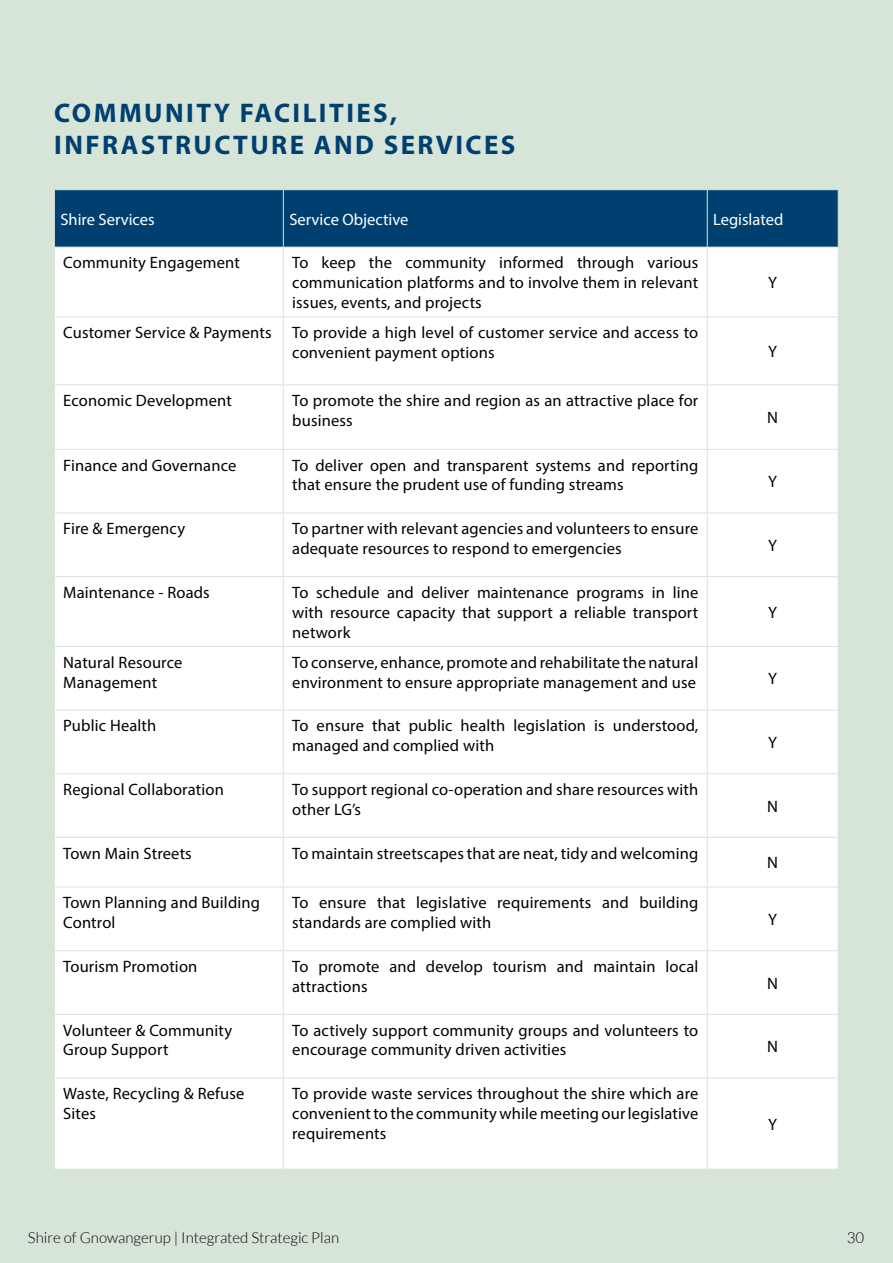
<style>
.page{position:relative;width:893px;height:1263px;background:#d7e5d9}
.page>*{position:absolute;margin:0;border:0;box-sizing:border-box;transform-origin:0 0}
.t1{font:700 27px/32.4px "Myriad Pro";letter-spacing:.09em;color:#004071}
.t2{font:16.5px/19.8px "Myriad Pro";letter-spacing:.01em;color:#000}
.t3{font:16.5px "Myriad Pro";color:#fff}
.t4{font:300 15px "Lato";color:#000}
</style>
<div class="page">
<div style="left:55px;top:190px;width:783px;height:57px;background:#004071"></div>
<div style="left:55px;top:248px;width:783px;height:921px;background:#fff"></div>
<hr style="left:283px;top:190px;width:1px;height:57px;background:#d7e5d9">
<hr style="left:707px;top:190px;width:1px;height:57px;background:#d7e5d9">
<hr style="left:283px;top:247px;width:1px;height:69px;background:#d7e5d9">
<hr style="left:707px;top:247px;width:1px;height:69px;background:#d7e5d9">
<hr style="left:54px;top:316px;width:229px;height:1px;background:#d7e5d9">
<hr style="left:283px;top:316px;width:424px;height:1px;background:#d7e5d9">
<hr style="left:283px;top:317px;width:1px;height:67px;background:#d7e5d9">
<hr style="left:707px;top:316px;width:132px;height:1px;background:#d7e5d9">
<hr style="left:707px;top:317px;width:1px;height:67px;background:#d7e5d9">
<hr style="left:54px;top:384px;width:229px;height:1px;background:#d7e5d9">
<hr style="left:283px;top:384px;width:424px;height:1px;background:#d7e5d9">
<hr style="left:283px;top:385px;width:1px;height:64px;background:#d7e5d9">
<hr style="left:707px;top:384px;width:132px;height:1px;background:#d7e5d9">
<hr style="left:707px;top:385px;width:1px;height:64px;background:#d7e5d9">
<hr style="left:54px;top:449px;width:229px;height:1px;background:#d7e5d9">
<hr style="left:283px;top:449px;width:424px;height:1px;background:#d7e5d9">
<hr style="left:283px;top:450px;width:1px;height:63px;background:#d7e5d9">
<hr style="left:707px;top:449px;width:132px;height:1px;background:#d7e5d9">
<hr style="left:707px;top:450px;width:1px;height:63px;background:#d7e5d9">
<hr style="left:54px;top:513px;width:229px;height:1px;background:#d7e5d9">
<hr style="left:283px;top:513px;width:424px;height:1px;background:#d7e5d9">
<hr style="left:283px;top:513px;width:1px;height:63px;background:#d7e5d9">
<hr style="left:707px;top:513px;width:132px;height:1px;background:#d7e5d9">
<hr style="left:707px;top:513px;width:1px;height:63px;background:#d7e5d9">
<hr style="left:54px;top:576px;width:229px;height:1px;background:#d7e5d9">
<hr style="left:283px;top:576px;width:424px;height:1px;background:#d7e5d9">
<hr style="left:283px;top:577px;width:1px;height:69px;background:#d7e5d9">
<hr style="left:707px;top:576px;width:132px;height:1px;background:#d7e5d9">
<hr style="left:707px;top:577px;width:1px;height:69px;background:#d7e5d9">
<hr style="left:54px;top:646px;width:229px;height:1px;background:#d7e5d9">
<hr style="left:283px;top:646px;width:424px;height:1px;background:#d7e5d9">
<hr style="left:283px;top:647px;width:1px;height:63px;background:#d7e5d9">
<hr style="left:707px;top:646px;width:132px;height:1px;background:#d7e5d9">
<hr style="left:707px;top:647px;width:1px;height:63px;background:#d7e5d9">
<hr style="left:54px;top:710px;width:229px;height:1px;background:#d7e5d9">
<hr style="left:283px;top:710px;width:424px;height:1px;background:#d7e5d9">
<hr style="left:283px;top:710px;width:1px;height:63px;background:#d7e5d9">
<hr style="left:707px;top:710px;width:132px;height:1px;background:#d7e5d9">
<hr style="left:707px;top:710px;width:1px;height:63px;background:#d7e5d9">
<hr style="left:54px;top:773px;width:229px;height:1px;background:#d7e5d9">
<hr style="left:283px;top:773px;width:424px;height:1px;background:#d7e5d9">
<hr style="left:283px;top:774px;width:1px;height:63px;background:#d7e5d9">
<hr style="left:707px;top:773px;width:132px;height:1px;background:#d7e5d9">
<hr style="left:707px;top:774px;width:1px;height:63px;background:#d7e5d9">
<hr style="left:54px;top:837px;width:229px;height:1px;background:#d7e5d9">
<hr style="left:283px;top:837px;width:424px;height:1px;background:#d7e5d9">
<hr style="left:283px;top:838px;width:1px;height:49px;background:#d7e5d9">
<hr style="left:707px;top:837px;width:132px;height:1px;background:#d7e5d9">
<hr style="left:707px;top:838px;width:1px;height:49px;background:#d7e5d9">
<hr style="left:54px;top:887px;width:229px;height:1px;background:#d7e5d9">
<hr style="left:283px;top:887px;width:424px;height:1px;background:#d7e5d9">
<hr style="left:283px;top:887px;width:1px;height:63px;background:#d7e5d9">
<hr style="left:707px;top:887px;width:132px;height:1px;background:#d7e5d9">
<hr style="left:707px;top:887px;width:1px;height:63px;background:#d7e5d9">
<hr style="left:54px;top:950px;width:229px;height:1px;background:#d7e5d9">
<hr style="left:283px;top:950px;width:424px;height:1px;background:#d7e5d9">
<hr style="left:283px;top:951px;width:1px;height:63px;background:#d7e5d9">
<hr style="left:707px;top:950px;width:132px;height:1px;background:#d7e5d9">
<hr style="left:707px;top:951px;width:1px;height:63px;background:#d7e5d9">
<hr style="left:54px;top:1014px;width:229px;height:1px;background:#d7e5d9">
<hr style="left:283px;top:1014px;width:424px;height:1px;background:#d7e5d9">
<hr style="left:283px;top:1015px;width:1px;height:62px;background:#d7e5d9">
<hr style="left:707px;top:1014px;width:132px;height:1px;background:#d7e5d9">
<hr style="left:707px;top:1015px;width:1px;height:62px;background:#d7e5d9">
<hr style="left:54px;top:1077px;width:229px;height:1px;background:#d7e5d9">
<hr style="left:283px;top:1077px;width:424px;height:1px;background:#d7e5d9">
<hr style="left:283px;top:1078px;width:1px;height:91px;background:#d7e5d9">
<hr style="left:707px;top:1077px;width:132px;height:1px;background:#d7e5d9">
<hr style="left:707px;top:1078px;width:1px;height:91px;background:#d7e5d9">
<h1 class="t1" style="left:54px;top:95px;width:463px">COMMUNITY FACILITIES,<br>INFRASTRUCTURE AND SERVICES</h1>
<p class="t3" style="left:60px;top:209px;width:96px">Shire Services</p>
<p class="t3" style="left:289px;top:209px;width:121px">Service Objective</p>
<p class="t3" style="left:713px;top:209px;width:72px">Legislated</p>
<p class="t2" style="left:63px;top:253px;width:178px">Community Engagement</p>
<p class="t2" style="left:292px;top:253px;width:408px;text-align:justify">To keep the community informed through various communication platforms and to involve them in relevant issues, events, and projects</p>
<p class="t2" style="left:768px;top:272px;width:10px">Y</p>
<p class="t2" style="left:292px;top:322px;width:408px;text-indent:-229px">Customer Service &amp; Payments To provide a high level of customer service and access to convenient payment options</p>
<p class="t2" style="left:63px;top:390px;width:170px">Economic Development</p>
<p class="t2" style="left:292px;top:390px;width:408px">To promote the shire and region as an attractive place for business</p>
<p class="t2" style="left:63px;top:455px;width:175px">Finance and Governance</p>
<p class="t2" style="left:292px;top:455px;width:408px">To deliver open and transparent systems and reporting that ensure the prudent use of funding streams</p>
<p class="t2" style="left:63px;top:519px;width:123px">Fire &amp; Emergency</p>
<p class="t2" style="left:292px;top:519px;width:408px">To partner with relevant agencies and volunteers to ensure adequate resources to respond to emergencies</p>
<p class="t2" style="left:63px;top:582px;width:148px">Maintenance - Roads</p>
<p class="t2" style="left:292px;top:582px;width:408px;text-align:justify">To schedule and deliver maintenance programs in line with resource capacity that support a reliable transport network</p>
<p class="t2" style="left:63px;top:652px;width:121px">Natural Resource<br>Management</p>
<p class="t2" style="left:292px;top:652px;width:408px">To conserve, enhance, promote and rehabilitate the natural environment to ensure appropriate management and use</p>
<p class="t2" style="left:63px;top:716px;width:95px">Public Health</p>
<p class="t2" style="left:292px;top:716px;width:408px">To ensure that public health legislation is understood, managed and complied with</p>
<p class="t2" style="left:63px;top:779px;width:162px">Regional Collaboration</p>
<p class="t2" style="left:292px;top:779px;width:408px">To support regional co-operation and share resources with other LG’s</p>
<p class="t2" style="left:63px;top:843px;width:130px">Town Main Streets</p>
<p class="t2" style="left:292px;top:843px;width:408px">To maintain streetscapes that are neat, tidy and welcoming</p>
<p class="t2" style="left:63px;top:893px;width:198px">Town Planning and Building<br>Control</p>
<p class="t2" style="left:292px;top:893px;width:408px">To ensure that legislative requirements and building standards are complied with</p>
<p class="t2" style="left:63px;top:956px;width:136px">Tourism Promotion</p>
<p class="t2" style="left:292px;top:956px;width:408px">To promote and develop tourism and maintain local attractions</p>
<p class="t2" style="left:63px;top:1020px;width:170px">Volunteer &amp; Community<br>Group Support</p>
<p class="t2" style="left:292px;top:1020px;width:408px">To actively support community groups and volunteers to encourage community driven activities</p>
<p class="t2" style="left:63px;top:1083px;width:183px">Waste, Recycling &amp; Refuse<br>Sites</p>
<p class="t2" style="left:292px;top:1083px;width:408px;text-align:justify">To provide waste services throughout the shire which are convenient to the community while meeting our legislative requirements</p>
<p class="t2" style="left:768px;top:341px;width:10px">Y</p>
<p class="t2" style="left:767px;top:408px;width:12px">N</p>
<p class="t2" style="left:768px;top:472px;width:10px">Y</p>
<p class="t2" style="left:768px;top:535px;width:10px">Y</p>
<p class="t2" style="left:768px;top:602px;width:10px">Y</p>
<p class="t2" style="left:768px;top:669px;width:10px">Y</p>
<p class="t2" style="left:768px;top:732px;width:10px">Y</p>
<p class="t2" style="left:767px;top:796px;width:12px">N</p>
<p class="t2" style="left:767px;top:853px;width:12px">N</p>
<p class="t2" style="left:768px;top:909px;width:10px">Y</p>
<p class="t2" style="left:767px;top:973px;width:12px">N</p>
<p class="t2" style="left:767px;top:1037px;width:12px">N</p>
<p class="t2" style="left:768px;top:1114px;width:10px">Y</p>
<p class="t4" style="left:28px;top:1230px;width:313px">Shire of Gnowangerup | Integrated Strategic Plan</p>
<p class="t4" style="left:847px;top:1230px;width:19px">30</p>
</div>
